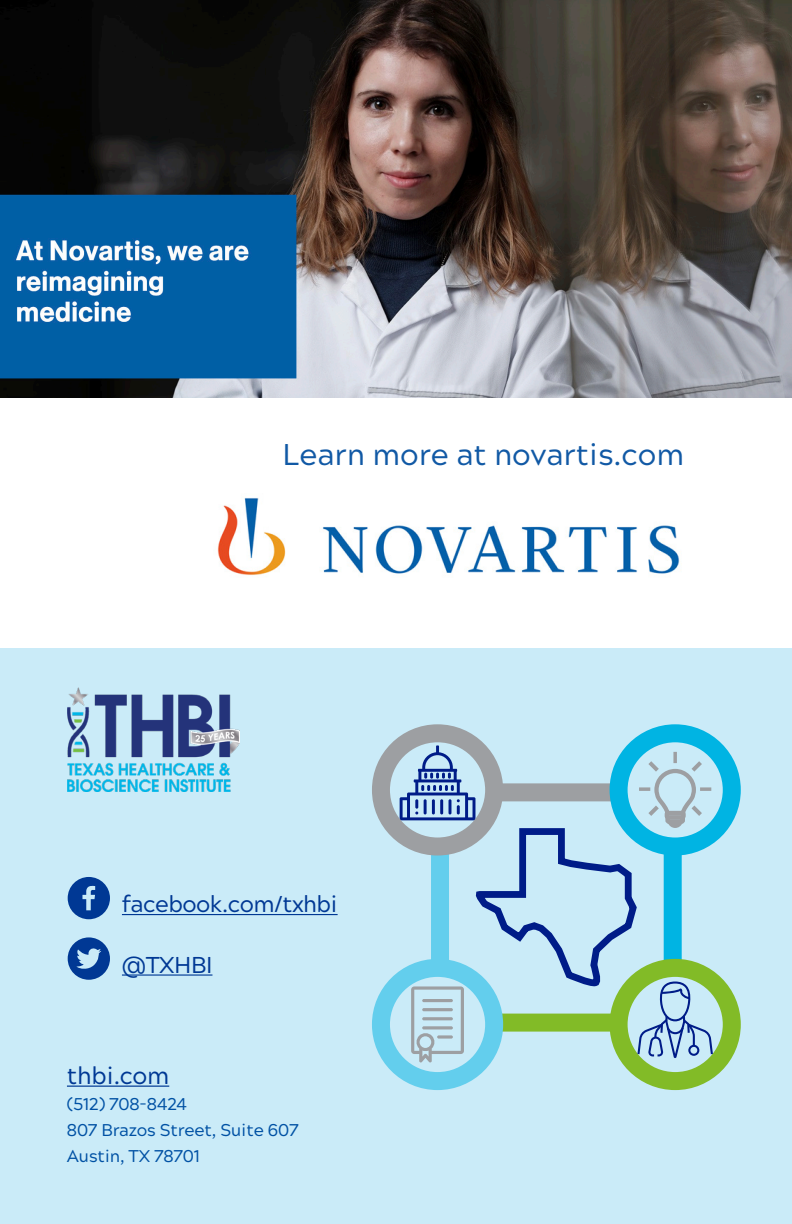
<style>
.page{position:relative;width:792px;height:1224px;background:#fff}
.page>*{position:absolute;margin:0;border:0;box-sizing:border-box;transform-origin:0 0}
.t1{font:30px "Acherus Grotesque";color:#1159a5}
.t2{font:24px "Acherus Grotesque";letter-spacing:-.01em;color:#003894}
.t3{font:23px "Acherus Grotesque";letter-spacing:-.02em;color:#003894}
.t4{font:17px "Acherus Grotesque";letter-spacing:-.01em;color:#0051a4}
</style>
<div class="page">
<img style="left:0;top:0;width:792px;height:397px">
<img style="left:217px;top:498px;width:463px;height:77px">
<div style="left:0;top:648px;width:792px;height:576px;background:#caebf8"></div>
<div style="left:372px;top:724px;width:131px;height:132px;border:18px solid #9d9fa2;border-radius:50%"></div>
<div style="left:372px;top:959px;width:131px;height:131px;border:18px solid #63ceed;border-radius:50%"></div>
<div style="left:610px;top:724px;width:131px;height:132px;border:18px solid #00b4e3;border-radius:50%"></div>
<div style="left:610px;top:959px;width:131px;height:131px;border:18px solid #82bb27;border-radius:50%"></div>
<svg style="left:400px;top:745px;width:313px;height:318px"></svg>
<hr style="left:67px;top:1086px;width:102px;height:1px;background:#003894">
<img style="left:68px;top:688px;width:171px;height:103px">
<svg style="left:68px;top:937px;width:42px;height:43px"></svg>
<hr style="left:122px;top:974px;width:90px;height:2px;background:#003894">
<svg style="left:68px;top:877px;width:42px;height:42px"></svg>
<hr style="left:122px;top:914px;width:216px;height:1px;background:#003894">
<p class="t1" style="left:283px;top:429px;width:403px">Learn more at novartis.com</p>
<p class="t3" style="left:122px;top:885px;width:217px">facebook.com/txhbi</p>
<p class="t3" style="left:122px;top:945px;width:92px">@TXHBI</p>
<p class="t2" style="left:67px;top:1055px;width:104px">thbi.com</p>
<p class="t4" style="left:67px;top:1089px;width:122px">(512) 708-8424</p>
<p class="t4" style="left:67px;top:1115px;width:233px">807 Brazos Street, Suite 607</p>
<p class="t4" style="left:67px;top:1141px;width:135px">Austin, TX 78701</p>
</div>
